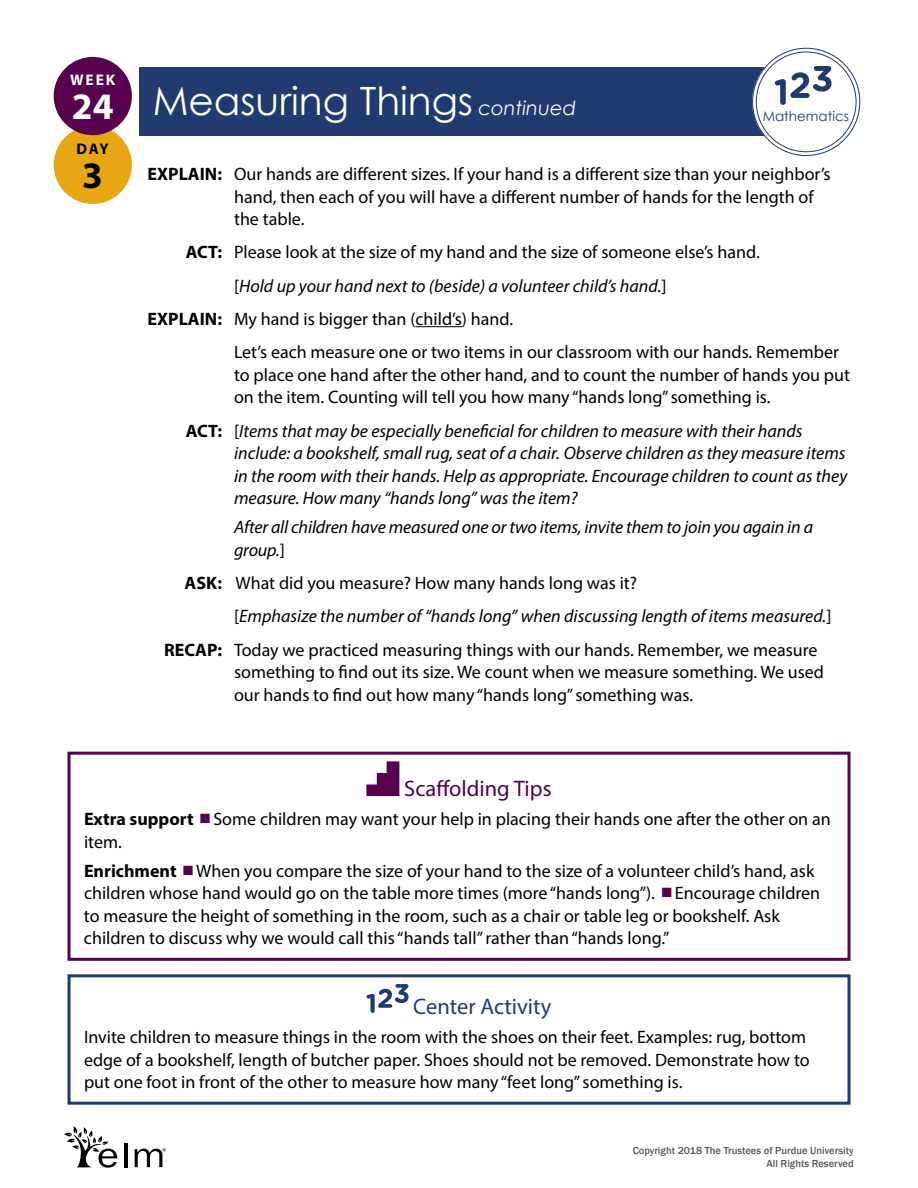
<style>
.page{position:relative;width:918px;height:1188px;background:#fff}
.page>*{position:absolute;margin:0;border:0;box-sizing:border-box;transform-origin:0 0}
.t1{font:39px "Century Gothic";color:#fff}
.t2{font:700 37.5px "Myriad Pro";color:#fff}
.t3{font:700 37.5px "Myriad Pro";color:#000}
.t4{font:22.5px "Myriad Pro";color:#56004e}
.t5{font:22.5px "Myriad Pro";color:#213a70}
._4-05_Ctr_FCC_Body{font:18px/22.5px "Myriad Pro";color:#000}
.t6{font:italic 18px/22.5px "Myriad Pro";color:#000}
.t7{font:700 15.45px "Myriad Pro";color:#fff}
.t8{font:700 15.45px "Myriad Pro";color:#000}
.t9{font:13.5px "Century Gothic";color:#213a70}
.t10{font:500 10.5px/12.6px "Franklin Gothic";color:#58595b;text-align:right}
.s1{font-style:italic;font-size:19.5px}
.s2{font-weight:700}
.s3{font-style:normal}
.s4{font-weight:700;font-style:normal}
</style>
<div class="page">
<div style="left:140px;top:68px;width:628px;height:68px;background:#213a70"></div>
<div style="left:54px;top:126px;width:78px;height:78px;background:#e7a614;border-radius:50%"></div>
<div style="left:54px;top:57px;width:78px;height:78px;background:#56004e;border-radius:50%"></div>
<div style="left:754px;top:50px;width:104px;height:104px;background:#fff;border-radius:50%"></div>
<div style="left:752px;top:48px;width:108px;height:108px;border:4px solid #fff;border-radius:50%"></div>
<svg style="left:775px;top:66px;width:57px;height:39px"></svg>
<hr style="left:416px;top:326px;width:46px;height:1px;background:#000">
<svg style="left:366px;top:761px;width:33px;height:35px"></svg>
<div style="left:68px;top:752px;width:782px;height:209px;border:3px solid #56004e"></div>
<svg style="left:367px;top:984px;width:42px;height:29px"></svg>
<div style="left:68px;top:974px;width:782px;height:131px;border:3px solid #213a70"></div>
<hr style="left:124px;top:1143px;width:3px;height:24px;background:#000">
<svg style="left:64px;top:1126px;width:53px;height:42px"></svg>
<svg style="left:135px;top:1148px;width:31px;height:19px"></svg>
<p class="t7" style="left:70px;top:69px;width:47px">WEEK</p>
<h2 class="t2" style="left:72px;top:82px;width:43px">24</h2>
<p class="t8" style="left:77px;top:138px;width:34px">DAY</p>
<h2 class="t3" style="left:82px;top:151px;width:22px">3</h2>
<h1 class="t1" style="left:153px;top:74px;width:425px">Measuring Things <span class="s1">continued</span></h1>
<p class="t9" style="left:763px;top:107px;width:88px">Mathematics</p>
<p class="_4-05_Ctr_FCC_Body" style="left:234px;top:162px;width:598px;text-indent:-86px"><span class="s2">EXPLAIN:</span> Our hands are different sizes. If your hand is a different size than your neighbor’s hand, then each of you will have a different number of hands for the length of the table.</p>
<p class="_4-05_Ctr_FCC_Body" style="left:186px;top:241px;width:576px"><span class="s2">ACT:</span> Please look at the size of my hand and the size of someone else’s hand.</p>
<p class="t6" style="left:234px;top:274px;width:434px"><span class="s3">[</span>Hold up your hand next to (beside) a volunteer child’s hand.<span class="s3">]</span></p>
<p class="_4-05_Ctr_FCC_Body" style="left:148px;top:307px;width:367px"><span class="s2">EXPLAIN:</span> My hand is bigger than (child’s) hand.</p>
<p class="_4-05_Ctr_FCC_Body" style="left:234px;top:341px;width:618px">Let’s each measure one or two items in our classroom with our hands. Remember to place one hand after the other hand, and to count the number of hands you put on the item. Counting will tell you how many “hands long” something is.</p>
<p class="t6" style="left:234px;top:419px;width:615px;text-indent:-48px"><span class="s4">ACT:</span> <span class="s3">[</span>Items that may be especially beneficial for children to measure with their hands include: a bookshelf, small rug, seat of a chair. Observe children as they measure items in the room with their hands. Help as appropriate. Encourage children to count as they measure. How many “hands long” was the item?</p>
<p class="t6" style="left:234px;top:516px;width:581px">After all children have measured one or two items, invite them to join you again in a group.<span class="s3">]</span></p>
<p class="_4-05_Ctr_FCC_Body" style="left:185px;top:571px;width:454px"><span class="s2">ASK:</span> What did you measure? How many hands long was it?</p>
<p class="t6" style="left:234px;top:605px;width:599px"><span class="s3">[</span>Emphasize the number of “hands long” when discussing length of items measured.<span class="s3">]</span></p>
<p class="_4-05_Ctr_FCC_Body" style="left:234px;top:638px;width:592px;text-indent:-70px"><span class="s2">RECAP:</span> Today we practiced measuring things with our hands. Remember, we measure something to find out its size. We count when we measure something. We used our hands to find out how many “hands long” something was.</p>
<h2 class="t4" style="left:404px;top:774px;width:149px">Scaffolding Tips</h2>
<p class="_4-05_Ctr_FCC_Body" style="left:84px;top:808px;width:748px"><span class="s2">Extra support</span> Some children may want your help in placing their hands one after the other on an item.</p>
<p class="_4-05_Ctr_FCC_Body" style="left:84px;top:859px;width:738px"><span class="s2">Enrichment</span> When you compare the size of your hand to the size of a volunteer child’s hand, ask children whose hand would go on the table more times (more “hands long”). Encourage children to measure the height of something in the room, such as a chair or table leg or bookshelf. Ask children to discuss why we would call this “hands tall” rather than “hands long.”</p>
<h2 class="t5" style="left:413px;top:993px;width:140px">Center Activity</h2>
<p class="_4-05_Ctr_FCC_Body" style="left:84px;top:1026px;width:727px">Invite children to measure things in the room with the shoes on their feet. Examples: rug, bottom edge of a bookshelf, length of butcher paper. Shoes should not be removed. Demonstrate how to put one foot in front of the other to measure how many “feet long” something is.</p>
<p class="t10" style="left:633px;top:1145px;width:223px">Copyright 2018 The Trustees of Purdue University<br>All Rights Reserved</p>
</div>
